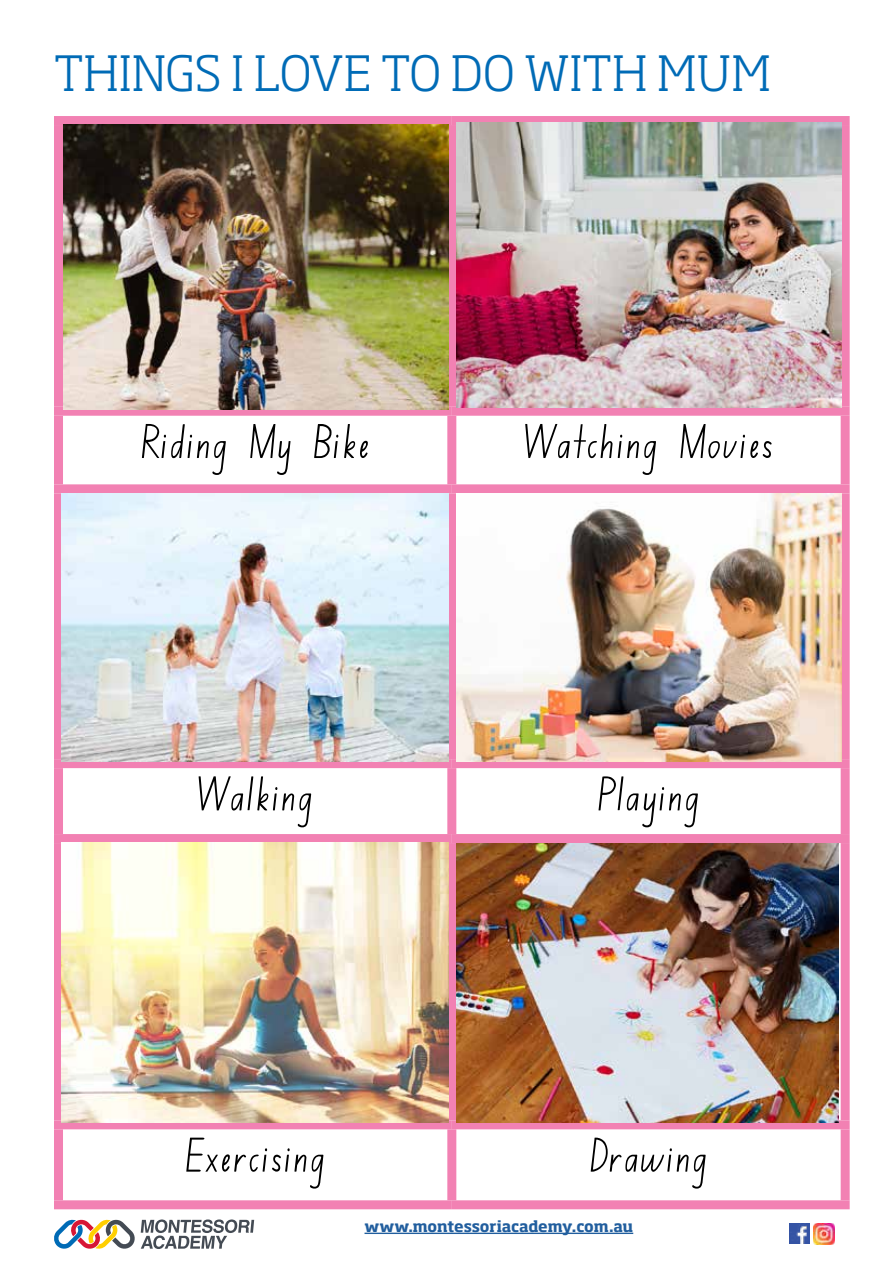
<style>
.page{position:relative;width:893px;height:1263px;background:#fff}
.page>*{position:absolute;margin:0;border:0;box-sizing:border-box;transform-origin:0 0}
.t1{font:51px "NSW";color:#000}
.t2{font:300 48px "Soho Std";color:#006bb6}
.t3{font:700 15px "Soho Std";letter-spacing:-.01em;color:#215e9e}
</style>
<div class="page">
<img style="left:789px;top:1223px;width:21px;height:20px">
<img style="left:813px;top:1223px;width:22px;height:21px">
<hr style="left:364px;top:1232px;width:269px;height:2px;background:#215e9e">
<svg style="left:54px;top:1219px;width:200px;height:30px"></svg>
<div style="left:54px;top:116px;width:398px;height:9px;background:#f281b3"></div>
<div style="left:54px;top:125px;width:9px;height:282px;background:#f281b3"></div>
<svg style="left:452px;top:116px;width:398px;height:9px;background:#e787b1"></svg>
<div style="left:447px;top:125px;width:9px;height:282px;background:#f281b3"></div>
<div style="left:841px;top:125px;width:9px;height:282px;background:#f281b3"></div>
<svg style="left:54px;top:407px;width:398px;height:9px;background:#ed8db4"></svg>
<div style="left:54px;top:416px;width:9px;height:68px;background:#f281b3"></div>
<div style="left:452px;top:407px;width:398px;height:9px;background:#f281b3"></div>
<div style="left:447px;top:416px;width:9px;height:68px;background:#f281b3"></div>
<div style="left:841px;top:416px;width:9px;height:68px;background:#f281b3"></div>
<div style="left:54px;top:484px;width:398px;height:9px;background:#f281b3"></div>
<div style="left:54px;top:493px;width:9px;height:266px;background:#f281b3"></div>
<div style="left:452px;top:484px;width:398px;height:9px;background:#f281b3"></div>
<div style="left:447px;top:493px;width:9px;height:266px;background:#f281b3"></div>
<div style="left:841px;top:493px;width:9px;height:266px;background:#f281b3"></div>
<div style="left:54px;top:759px;width:398px;height:9px;background:#f281b3"></div>
<div style="left:54px;top:768px;width:9px;height:66px;background:#f281b3"></div>
<div style="left:452px;top:759px;width:398px;height:9px;background:#f281b3"></div>
<div style="left:447px;top:768px;width:9px;height:66px;background:#f281b3"></div>
<div style="left:841px;top:768px;width:9px;height:66px;background:#f281b3"></div>
<div style="left:54px;top:834px;width:398px;height:9px;background:#f281b3"></div>
<div style="left:54px;top:843px;width:9px;height:277px;background:#f281b3"></div>
<div style="left:452px;top:834px;width:398px;height:9px;background:#f281b3"></div>
<div style="left:447px;top:843px;width:9px;height:277px;background:#f281b3"></div>
<div style="left:841px;top:843px;width:9px;height:277px;background:#f281b3"></div>
<div style="left:54px;top:1120px;width:398px;height:9px;background:#f281b3"></div>
<div style="left:54px;top:1129px;width:9px;height:71px;background:#f281b3"></div>
<div style="left:452px;top:1120px;width:398px;height:9px;background:#f281b3"></div>
<div style="left:447px;top:1129px;width:9px;height:71px;background:#f281b3"></div>
<div style="left:841px;top:1129px;width:9px;height:71px;background:#f281b3"></div>
<div style="left:54px;top:1200px;width:398px;height:9px;background:#f281b3"></div>
<div style="left:452px;top:1200px;width:398px;height:9px;background:#f281b3"></div>
<img style="left:456px;top:123px;width:386px;height:285px">
<img style="left:62px;top:494px;width:387px;height:268px">
<img style="left:62px;top:842px;width:387px;height:281px">
<img style="left:456px;top:844px;width:383px;height:279px">
<img style="left:456px;top:494px;width:386px;height:268px">
<img style="left:63px;top:124px;width:386px;height:285px">
<p class="t2" style="left:54px;top:43px;width:718px">THINGS I LOVE TO DO WITH MUM</p>
<p class="t1" style="left:138px;top:421px;width:235px">Riding My Bike</p>
<p class="t1" style="left:522px;top:421px;width:255px">Watching Movies</p>
<p class="t1" style="left:195px;top:773px;width:122px">Walking</p>
<p class="t1" style="left:595px;top:773px;width:108px">Playing</p>
<p class="t1" style="left:183px;top:1135px;width:146px">Exercising</p>
<p class="t1" style="left:587px;top:1135px;width:124px">Drawing</p>
<p class="t3" style="left:364px;top:1217px;width:270px">www.montessoriacademy.com.au</p>
</div>
